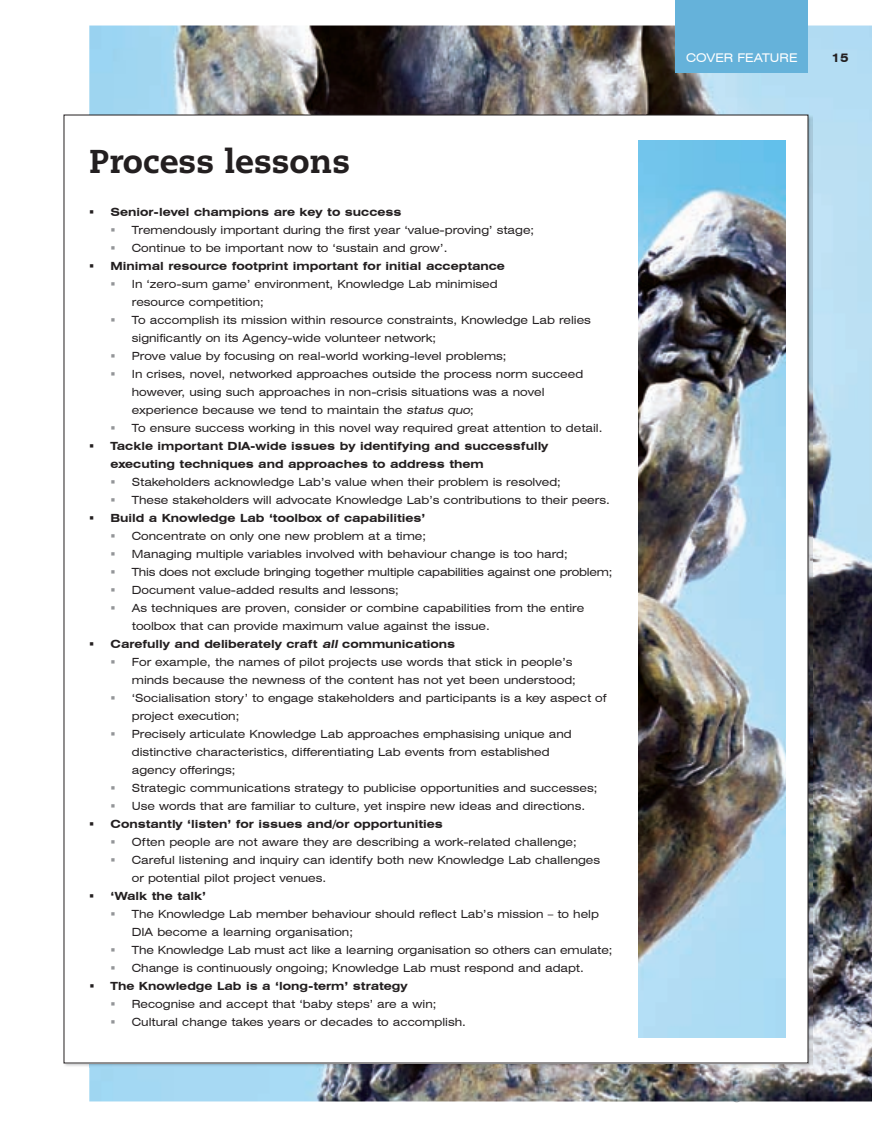
<style>
.page{position:relative;width:872px;height:1127px;background:#fff}
.page>*{position:absolute;margin:0;border:0;box-sizing:border-box;transform-origin:0 0}
.t1{font:800 33px "Caecilia";color:#231f20}
.t2{font:expanded 12px "Swiss 721 BT";color:#fff}
.t3{font:700 expanded 12px "Swiss 721 BT";color:#231f20}
.t4{font:expanded 11.25px/18px "Swiss 721 BT";color:#231f20}
.t5{font:700 expanded 11.25px/18px "Swiss 721 BT";color:#231f20}
.s1{font-style:italic}
</style>
<div class="page">
<img style="left:89px;top:26px;width:783px;height:1075px">
<div style="left:675px;top:0;width:133px;height:73px;background:#65b2da"></div>
<div style="left:64px;top:115px;width:744px;height:948px;background:#fff"></div>
<img style="left:638px;top:140px;width:148px;height:897px">
<h1 class="t1" style="left:89px;top:148px;width:262px">Process lessons</h1>
<p class="t5" style="left:111px;top:203px;width:292px">Senior-level champions are key to success</p>
<p class="t4" style="left:132px;top:221px;width:404px">Tremendously important during the first year ‘value-proving’ stage;<br>Continue to be important now to ‘sustain and grow’.</p>
<p class="t5" style="left:111px;top:257px;width:396px">Minimal resource footprint important for initial acceptance</p>
<p class="t4" style="left:132px;top:275px;width:472px">In ‘zero-sum game’ environment, Knowledge Lab minimised<br>resource competition;<br>To accomplish its mission within resource constraints, Knowledge Lab relies significantly on its Agency-wide volunteer network;<br>Prove value by focusing on real-world working-level problems;<br>In crises, novel, networked approaches outside the process norm succeed however, using such approaches in non-crisis situations was a novel experience because we tend to maintain the <span class="s1">status quo</span>;<br>To ensure success working in this novel way required great attention to detail.</p>
<p class="t5" style="left:111px;top:437px;width:439px">Tackle important DIA-wide issues by identifying and successfully executing techniques and approaches to address them</p>
<p class="t4" style="left:132px;top:473px;width:479px">Stakeholders acknowledge Lab’s value when their problem is resolved;<br>These stakeholders will advocate Knowledge Lab’s contributions to their peers.</p>
<p class="t5" style="left:111px;top:509px;width:316px">Build a Knowledge Lab ‘toolbox of capabilities’</p>
<p class="t4" style="left:132px;top:527px;width:296px">Concentrate on only one new problem at a time;</p>
<p class="t4" style="left:132px;top:545px;width:437px">Managing multiple variables involved with behaviour change is too hard;</p>
<p class="t4" style="left:132px;top:563px;width:482px">This does not exclude bringing together multiple capabilities against one problem;</p>
<p class="t4" style="left:132px;top:581px;width:268px">Document value-added results and lessons;</p>
<p class="t4" style="left:132px;top:599px;width:454px">As techniques are proven, consider or combine capabilities from the entire</p>
<p class="t4" style="left:132px;top:617px;width:359px">toolbox that can provide maximum value against the issue.</p>
<p class="t5" style="left:111px;top:635px;width:346px">Carefully and deliberately craft <span class="s1">all</span> communications</p>
<p class="t4" style="left:132px;top:653px;width:442px">For example, the names of pilot projects use words that stick in people’s</p>
<p class="t4" style="left:132px;top:671px;width:445px">minds because the newness of the content has not yet been understood;</p>
<p class="t4" style="left:132px;top:689px;width:476px">‘Socialisation story’ to engage stakeholders and participants is a key aspect of</p>
<p class="t4" style="left:132px;top:707px;width:109px">project execution;</p>
<p class="t4" style="left:132px;top:725px;width:441px">Precisely articulate Knowledge Lab approaches emphasising unique and</p>
<p class="t4" style="left:132px;top:743px;width:419px">distinctive characteristics, differentiating Lab events from established</p>
<p class="t4" style="left:132px;top:761px;width:105px">agency offerings;</p>
<p class="t4" style="left:132px;top:779px;width:467px">Strategic communications strategy to publicise opportunities and successes;</p>
<p class="t4" style="left:132px;top:797px;width:455px">Use words that are familiar to culture, yet inspire new ideas and directions.</p>
<p class="t5" style="left:111px;top:815px;width:334px">Constantly ‘listen’ for issues and/or opportunities</p>
<p class="t4" style="left:132px;top:833px;width:470px">Often people are not aware they are describing a work-related challenge;<br>Careful listening and inquiry can identify both new Knowledge Lab challenges or potential pilot project venues.</p>
<p class="t5" style="left:111px;top:887px;width:97px">‘Walk the talk’</p>
<p class="t4" style="left:132px;top:905px;width:482px">The Knowledge Lab member behaviour should reflect Lab’s mission – to help DIA become a learning organisation;<br>The Knowledge Lab must act like a learning organisation so others can emulate; Change is continuously ongoing; Knowledge Lab must respond and adapt.</p>
<p class="t5" style="left:111px;top:977px;width:298px">The Knowledge Lab is a ‘long-term’ strategy</p>
<p class="t4" style="left:132px;top:995px;width:335px">Recognise and accept that ‘baby steps’ are a win;<br>Cultural change takes years or decades to accomplish.</p>
<p class="t2" style="left:686px;top:51px;width:113px">COVER FEATURE</p>
<p class="t3" style="left:831px;top:50px;width:19px">15</p>
</div>
